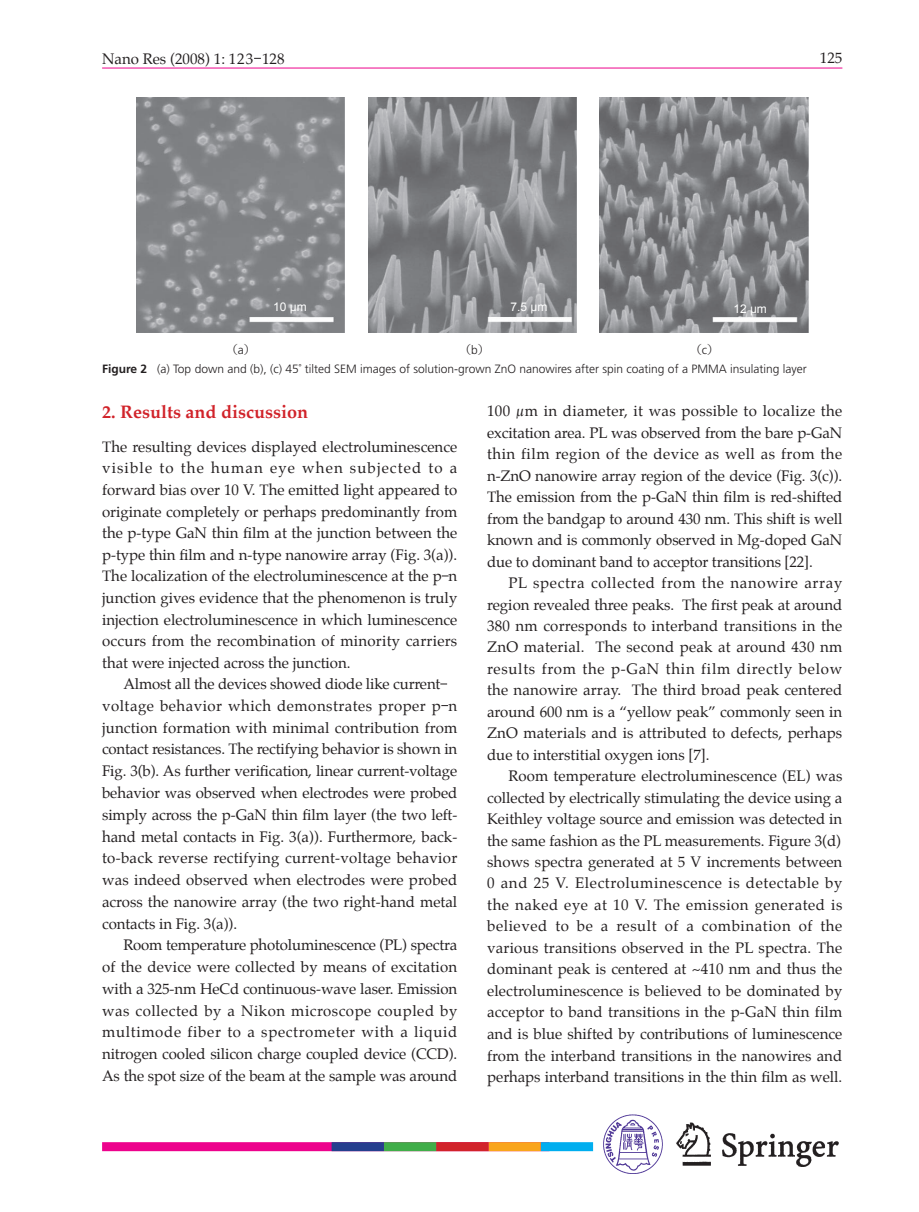
<style>
.page{position:relative;width:919px;height:1212px;background:#fff}
.page>*{position:absolute;margin:0;border:0;box-sizing:border-box;transform-origin:0 0}
.t1{font:700 18px "Palatino";color:#d1232a}
.t2{font:15px/21.5px "Palatino";color:#231f20;text-align:justify}
.t3{font:300 12px "Frutiger";color:#231f20}
.t4{font:12px "Arial";color:#fff}
.t5{font:12px "Koz Min Pro Regular 90 pv RKSJ H";color:#231f20}
.s1{font-family:"Frutiger";font-weight:300}
.s2{font-weight:700}
</style>
<div class="page">
<hr style="left:102px;top:68px;width:740px;height:1px;background:#ed028c">
<img style="left:676px;top:1122px;width:163px;height:45px">
<img style="left:603px;top:1114px;width:59px;height:59px">
<div style="left:102px;top:1142px;width:447px;height:9px;background:#ed028c"></div>
<div style="left:540px;top:1142px;width:53px;height:9px;background:#00aeef"></div>
<div style="left:488px;top:1142px;width:52px;height:9px;background:#f9a51b"></div>
<div style="left:436px;top:1142px;width:52px;height:9px;background:#d1232a"></div>
<div style="left:384px;top:1142px;width:52px;height:9px;background:#40ae49"></div>
<div style="left:331px;top:1142px;width:53px;height:9px;background:#253f8e"></div>
<img style="left:368px;top:98px;width:208px;height:234px">
<img style="left:600px;top:98px;width:208px;height:234px">
<img style="left:136px;top:98px;width:208px;height:234px">
<p class="t2" style="left:102px;top:49px;width:184px">Nano Res (2008) 1: 123 128</p>
<p class="t2" style="left:819px;top:49px;width:24px">125</p>
<p class="t4" style="left:273px;top:300px;width:35px">10 μm</p>
<p class="t4" style="left:510px;top:300px;width:38px">7.5 μm</p>
<p class="t4" style="left:733px;top:302px;width:35px">12 μm</p>
<p class="t5" style="left:226px;top:345px;width:31px">（<span class="s1">a</span>）</p>
<p class="t5" style="left:459px;top:345px;width:32px">（<span class="s1">b</span>）</p>
<p class="t5" style="left:689px;top:345px;width:31px">（<span class="s1">c</span>）</p>
<p class="t3" style="left:102px;top:364px;width:706px"><span class="s2">Figure 2</span> (a) Top down and (b), (c) 45˚ tilted SEM images of solution-grown ZnO nanowires after spin coating of a PMMA insulating layer</p>
<p class="t1" style="left:102px;top:404px;width:207px">2. Results and discussion</p>
<p class="t2" style="left:102px;top:437px;width:357px">The resulting devices displayed electroluminescence visible to the human eye when subjected to a forward bias over 10 V. The emitted light appeared to originate completely or perhaps predominantly from the p-type GaN thin film at the junction between the p-type thin film and n-type nanowire array (Fig. 3(a)).<br>The localization of the electroluminescence at the p n junction gives evidence that the phenomenon is truly injection electroluminescence in which luminescence occurs from the recombination of minority carriers that were injected across the junction.</p>
<p class="t2" style="left:102px;top:674px;width:357px;text-align:left;text-indent:21px">Almost all the devices showed diode like current voltage behavior which demonstrates proper p n junction formation with minimal contribution from contact resistances. The rectifying behavior is shown in Fig. 3(b). As further verification, linear current-voltage behavior was observed when electrodes were probed simply across the p-GaN thin film layer (the two left&shy;hand metal contacts in Fig. 3(a)). Furthermore, back&shy;to-back reverse rectifying current-voltage behavior was indeed observed when electrodes were probed across the nanowire array (the two right-hand metal contacts in Fig. 3(a)).</p>
<p class="t2" style="left:102px;top:935px;width:357px;text-indent:21px">Room temperature photoluminescence (PL) spectra of the device were collected by means of excitation with a 325-nm HeCd continuous-wave laser. Emission was collected by a Nikon microscope coupled by multimode fiber to a spectrometer with a liquid nitrogen cooled silicon charge coupled device (CCD).<br>As the spot size of the beam at the sample was around</p>
<p class="t2" style="left:487px;top:401px;width:357px">100 μm in diameter, it was possible to localize the excitation area. PL was observed from the bare p-GaN thin film region of the device as well as from the n-ZnO nanowire array region of the device (Fig. 3(c)).<br>The emission from the p-GaN thin film is red-shifted from the bandgap to around 430 nm. This shift is well known and is commonly observed in Mg-doped GaN due to dominant band to acceptor transitions [22].</p>
<p class="t2" style="left:487px;top:573px;width:357px;text-indent:21px">PL spectra collected from the nanowire array region revealed three peaks. The first peak at around 380 nm corresponds to interband transitions in the ZnO material. The second peak at around 430 nm results from the p-GaN thin film directly below the nanowire array. The third broad peak centered around 600 nm is a “yellow peak” commonly seen in ZnO materials and is attributed to defects, perhaps due to interstitial oxygen ions [7].</p>
<p class="t2" style="left:487px;top:766px;width:357px;text-indent:21px">Room temperature electroluminescence (EL) was collected by electrically stimulating the device using a Keithley voltage source and emission was detected in the same fashion as the PL measurements. Figure 3(d) shows spectra generated at 5 V increments between 0 and 25 V. Electroluminescence is detectable by the naked eye at 10 V. The emission generated is believed to be a result of a combination of the various transitions observed in the PL spectra. The dominant peak is centered at ~410 nm and thus the electroluminescence is believed to be dominated by acceptor to band transitions in the p-GaN thin film and is blue shifted by contributions of luminescence from the interband transitions in the nanowires and perhaps interband transitions in the thin film as well.</p>
</div>
